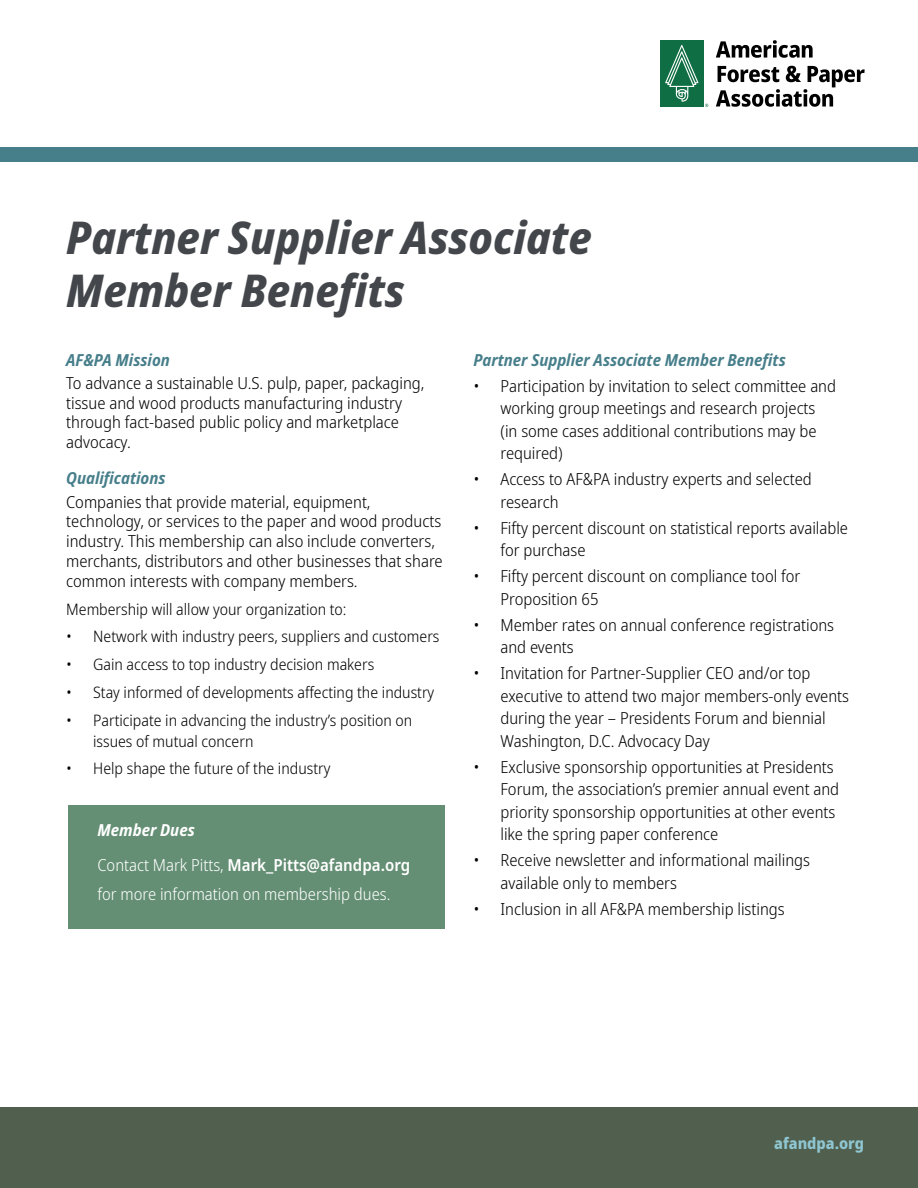
<style>
.page{position:relative;width:918px;height:1188px;background:#fff}
.page>*{position:absolute;margin:0;border:0;box-sizing:border-box;transform-origin:0 0}
.t1{font:italic 800 semi-condensed 45px/52.5px "Noto Sans";color:#43464a}
.t2{font:300 semi-condensed 16.5px/22.5px "Noto Sans";color:#000}
.t3{font:italic 700 semi-condensed 16.5px "Noto Sans";color:#467e8a}
.t4{font:600 semi-condensed 16.5px/35.2px "Noto Sans";color:#fff}
.t5{font:300 semi-condensed 16.5px "Noto Sans";color:#fff}
.t6{font:300 semi-condensed 15.75px/21px "Noto Sans";color:#000}
.t7{font:800 semi-condensed 15.75px "Noto Sans";color:#8fc6d2}
.s1{font-weight:700;font-style:italic}
.s2{font-weight:300}
</style>
<div class="page">
<div style="left:0;top:1107px;width:918px;height:81px;background:#51604e"></div>
<div style="left:0;top:147px;width:918px;height:15px;background:#467e8a"></div>
<svg style="left:716px;top:40px;width:97px;height:18px"></svg>
<svg style="left:716px;top:66px;width:149px;height:41px"></svg>
<div style="left:660px;top:40px;width:44px;height:67px;background:#0f6e43"></div>
<svg style="left:665px;top:45px;width:33px;height:57px"></svg>
<div style="left:68px;top:806px;width:377px;height:123px;background:#648f74"></div>
<h1 class="t1" style="left:66px;top:212px;width:527px">Partner Supplier Associate<br>Member Benefits</h1>
<p class="t3" style="left:66px;top:348px;width:105px">AF&amp;PA Mission</p>
<p class="t2" style="left:66px;top:373px;width:360px;line-height:19.8px">To advance a sustainable U.S. pulp, paper, packaging, tissue and wood products manufacturing industry through fact-based public policy and marketplace advocacy.</p>
<p class="t3" style="left:66px;top:467px;width:101px">Qualifications</p>
<p class="t2" style="left:66px;top:492px;width:378px;line-height:19.8px">Companies that provide material, equipment, technology, or services to the paper and wood products industry. This membership can also include converters, merchants, distributors and other businesses that share common interests with company members.</p>
<p class="t6" style="left:66px;top:599px;width:282px">Membership will allow your organization to:</p>
<p class="t6" style="left:66px;top:626px;width:375px">• Network with industry peers, suppliers and customers</p>
<p class="t6" style="left:66px;top:654px;width:310px">• Gain access to top industry decision makers</p>
<p class="t6" style="left:66px;top:682px;width:370px">• Stay informed of developments affecting the industry</p>
<p class="t6" style="left:93px;top:710px;width:321px;text-indent:-27px">• Participate in advancing the industry’s position on issues of mutual concern</p>
<p class="t6" style="left:66px;top:759px;width:266px">• Help shape the future of the industry</p>
<p class="t3" style="left:473px;top:348px;width:314px">Partner Supplier Associate Member Benefits</p>
<p class="t2" style="left:500px;top:375px;width:337px;text-indent:-27px">• Participation by invitation to select committee and working group meetings and research projects (in some cases additional contributions may be required)</p>
<p class="t2" style="left:500px;top:468px;width:313px;text-indent:-27px">• Access to AF&amp;PA industry experts and selected research</p>
<p class="t2" style="left:500px;top:517px;width:349px;text-indent:-27px">• Fifty percent discount on statistical reports available for purchase</p>
<p class="t2" style="left:500px;top:565px;width:301px;text-indent:-27px">• Fifty percent discount on compliance tool for<br>Proposition 65</p>
<p class="t2" style="left:500px;top:614px;width:335px;text-indent:-27px">• Member rates on annual conference registrations and events</p>
<p class="t2" style="left:500px;top:662px;width:350px;text-indent:-27px">• Invitation for Partner-Supplier CEO and/or top executive to attend two major members-only events during the year – Presidents Forum and biennial Washington, D.C. Advocacy Day</p>
<p class="t2" style="left:500px;top:756px;width:340px;text-indent:-27px">• Exclusive sponsorship opportunities at Presidents Forum, the association’s premier annual event and priority sponsorship opportunities at other events like the spring paper conference</p>
<p class="t2" style="left:500px;top:849px;width:311px;text-indent:-27px">• Receive newsletter and informational mailings available only to members</p>
<p class="t2" style="left:473px;top:898px;width:313px">• Inclusion in all AF&amp;PA membership listings</p>
<p class="t4" style="left:98px;top:813px;width:314px"><span class="s1">Member Dues<br></span><span class="s2">Contact Mark Pitts,</span> Mark_Pitts@afandpa.org</p>
<p class="t5" style="left:98px;top:882px;width:295px">for more information on membership dues.</p>
<p class="t7" style="left:774px;top:1132px;width:91px">afandpa.org</p>
</div>
